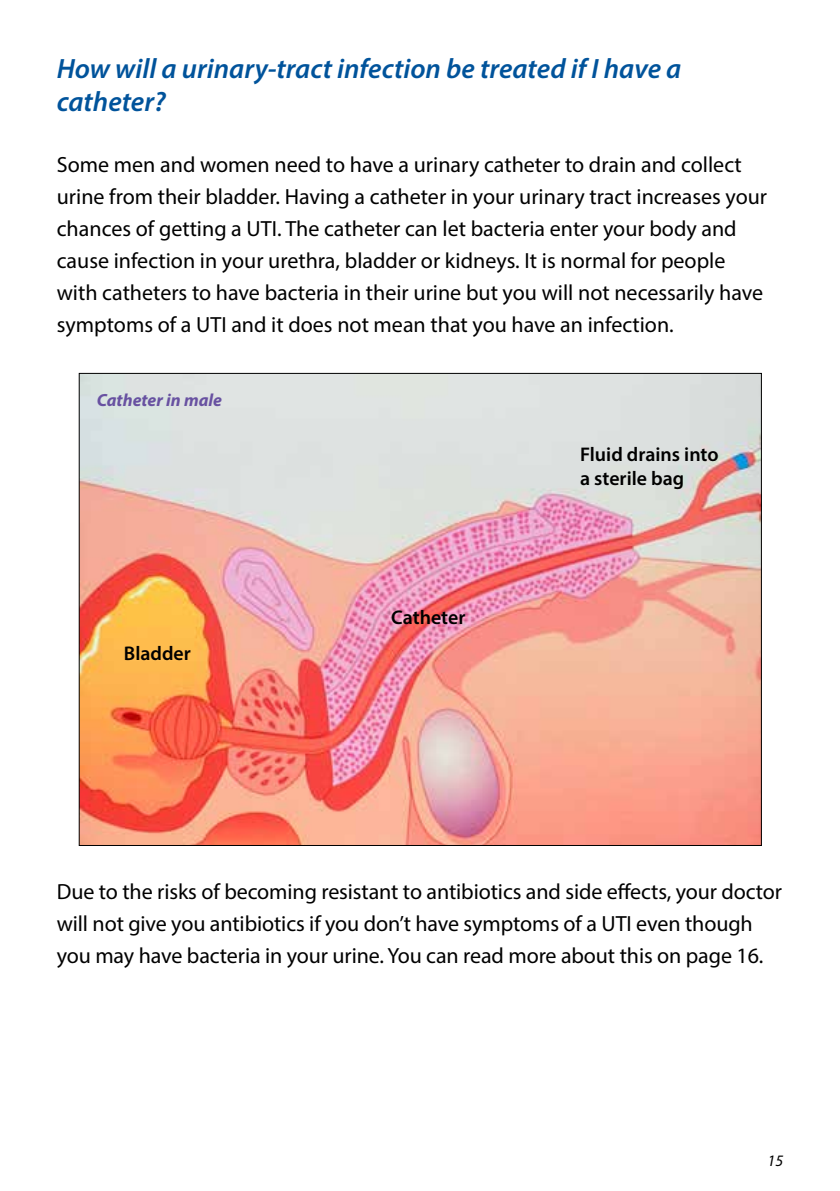
<style>
.page{position:relative;width:840px;height:1191px;background:#fff}
.page>*{position:absolute;margin:0;border:0;box-sizing:border-box;transform-origin:0 0}
.t1{font:italic 600 28px/33.6px "Myriad Pro";color:#00539b}
.t2{font:22px/32px "Myriad Pro";color:#000}
.t3{font:600 19.8px/23.8px "Myriad Pro";color:#000}
.t4{font:italic 700 17.6px "Myriad Pro";color:#6851a1}
.t5{font:italic 16px "Myriad Pro";color:#000}
</style>
<div class="page">
<img style="left:81px;top:375px;width:678px;height:469px">
<p class="t1" style="left:57px;top:51px;width:625px">How will a urinary-tract infection be treated if I have a catheter?</p>
<p class="t2" style="left:57px;top:148px;width:711px">Some men and women need to have a urinary catheter to drain and collect urine from their bladder. Having a catheter in your urinary tract increases your chances of getting a UTI. The catheter can let bacteria enter your body and cause infection in your urethra, bladder or kidneys. It is normal for people with catheters to have bacteria in their urine but you will not necessarily have symptoms of a UTI and it does not mean that you have an infection.</p>
<p class="t4" style="left:97px;top:389px;width:127px">Catheter in male</p>
<p class="t3" style="left:124px;top:641px;width:68px">Bladder</p>
<p class="t3" style="left:391px;top:605px;width:76px">Catheter</p>
<p class="t3" style="left:579px;top:442px;width:140px">Fluid drains into a sterile bag</p>
<p class="t2" style="left:57px;top:875px;width:726px">Due to the risks of becoming resistant to antibiotics and side effects, your doctor will not give you antibiotics if you don’t have symptoms of a UTI even though you may have bacteria in your urine. You can read more about this on page 16.</p>
<p class="t5" style="left:767px;top:1151px;width:17px">15</p>
</div>
